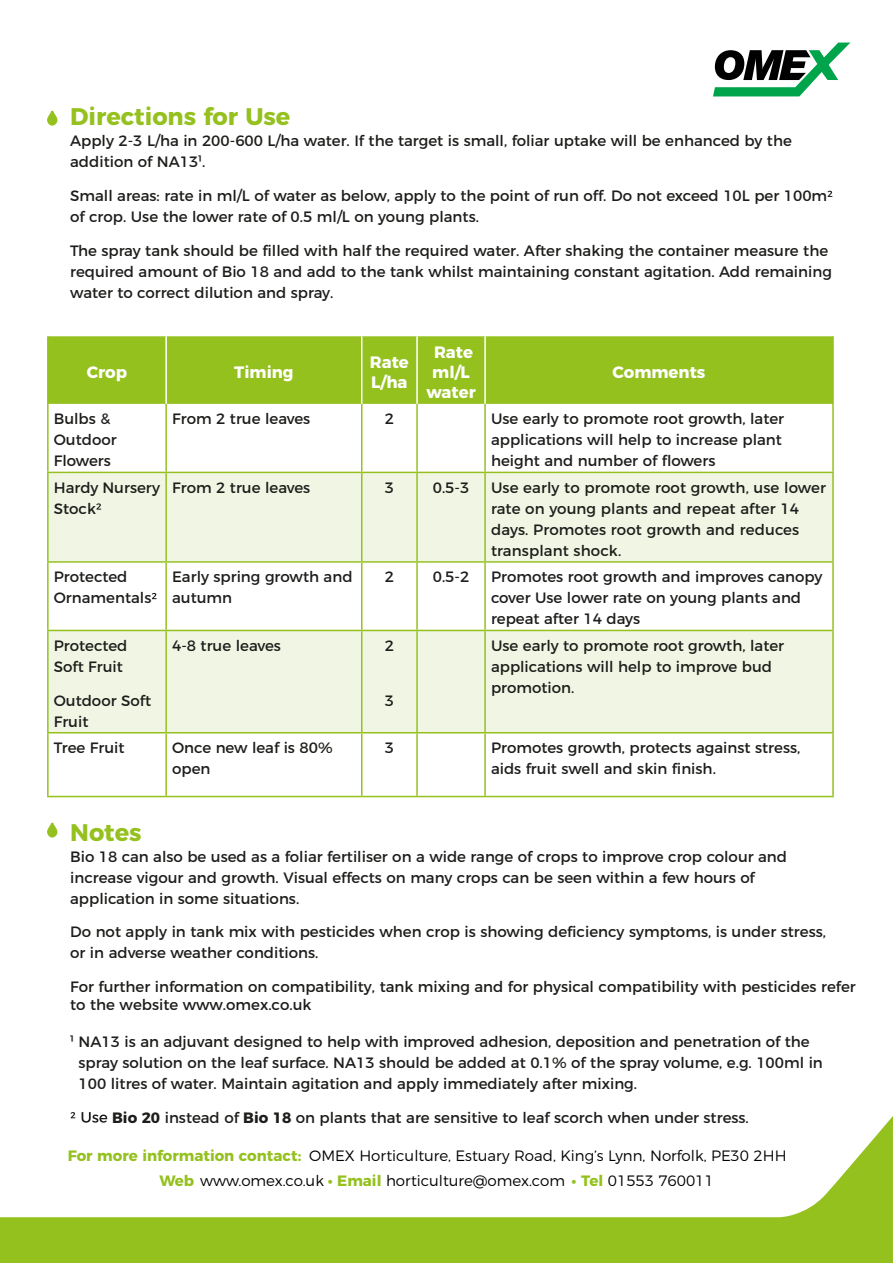
<style>
.page{position:relative;width:893px;height:1263px;background:#fff}
.page>*{position:absolute;margin:0;border:0;box-sizing:border-box;transform-origin:0 0}
.t1{font:700 24px "Montserrat";color:#95c11f}
.t2{font:700 16.5px/19.8px "Montserrat";color:#fff}
.t3{font:15px/21px "Montserrat";color:#1d1d1b}
.t4{font:300 15px/25.2px "Montserrat";color:#000}
.s1{font-weight:700}
.s2{font-weight:700;color:#95c11f}
</style>
<div class="page">
<div style="left:0;top:1116px;width:893px;height:147px;background:#95c11f"></div>
<div style="left:0;top:1112px;width:893px;height:105px;background:#fff"></div>
<svg style="left:713px;top:43px;width:137px;height:53px"></svg>
<svg style="left:828px;top:191px;width:4px;height:6px"></svg>
<svg style="left:47px;top:111px;width:11px;height:15px"></svg>
<svg style="left:71px;top:1112px;width:36px;height:11px"></svg>
<svg style="left:47px;top:823px;width:11px;height:15px"></svg>
<div style="left:49px;top:336px;width:783px;height:68px;background:#95c11f"></div>
<svg style="left:49px;top:473px;width:783px;height:259px;fill:#f1f6e4"></svg>
<hr style="left:165px;top:336px;width:2px;height:68px;background:#fff">
<hr style="left:361px;top:336px;width:1px;height:68px;background:#fff">
<hr style="left:416px;top:336px;width:2px;height:68px;background:#fff">
<hr style="left:484px;top:336px;width:2px;height:68px;background:#fff">
<hr style="left:47px;top:404px;width:2px;height:68px;background:#95c11f">
<hr style="left:165px;top:404px;width:2px;height:68px;background:#95c11f">
<hr style="left:361px;top:404px;width:1px;height:68px;background:#95c11f">
<hr style="left:416px;top:404px;width:2px;height:68px;background:#95c11f">
<hr style="left:484px;top:404px;width:2px;height:68px;background:#95c11f">
<hr style="left:832px;top:404px;width:2px;height:68px;background:#95c11f">
<hr style="left:47px;top:472px;width:119px;height:1px;background:#95c11f">
<hr style="left:47px;top:473px;width:2px;height:88px;background:#95c11f">
<hr style="left:166px;top:472px;width:196px;height:1px;background:#95c11f">
<hr style="left:165px;top:473px;width:2px;height:88px;background:#95c11f">
<hr style="left:362px;top:472px;width:55px;height:1px;background:#95c11f">
<hr style="left:361px;top:473px;width:1px;height:88px;background:#95c11f">
<hr style="left:417px;top:472px;width:68px;height:1px;background:#95c11f">
<hr style="left:416px;top:473px;width:2px;height:88px;background:#95c11f">
<hr style="left:485px;top:472px;width:349px;height:1px;background:#95c11f">
<hr style="left:484px;top:473px;width:2px;height:88px;background:#95c11f">
<hr style="left:832px;top:473px;width:2px;height:88px;background:#95c11f">
<hr style="left:47px;top:563px;width:2px;height:67px;background:#95c11f">
<hr style="left:165px;top:563px;width:2px;height:67px;background:#95c11f">
<hr style="left:361px;top:563px;width:1px;height:67px;background:#95c11f">
<hr style="left:416px;top:563px;width:2px;height:67px;background:#95c11f">
<hr style="left:484px;top:563px;width:2px;height:67px;background:#95c11f">
<hr style="left:832px;top:563px;width:2px;height:67px;background:#95c11f">
<hr style="left:47px;top:630px;width:119px;height:1px;background:#95c11f">
<hr style="left:47px;top:631px;width:2px;height:101px;background:#95c11f">
<hr style="left:166px;top:630px;width:196px;height:1px;background:#95c11f">
<hr style="left:165px;top:631px;width:2px;height:101px;background:#95c11f">
<hr style="left:362px;top:630px;width:55px;height:1px;background:#95c11f">
<hr style="left:361px;top:631px;width:1px;height:101px;background:#95c11f">
<hr style="left:417px;top:630px;width:68px;height:1px;background:#95c11f">
<hr style="left:416px;top:631px;width:2px;height:101px;background:#95c11f">
<hr style="left:485px;top:630px;width:349px;height:1px;background:#95c11f">
<hr style="left:484px;top:631px;width:2px;height:101px;background:#95c11f">
<hr style="left:832px;top:631px;width:2px;height:101px;background:#95c11f">
<hr style="left:47px;top:732px;width:119px;height:1px;background:#95c11f">
<hr style="left:47px;top:733px;width:2px;height:63px;background:#95c11f">
<hr style="left:166px;top:732px;width:196px;height:1px;background:#95c11f">
<hr style="left:165px;top:733px;width:2px;height:63px;background:#95c11f">
<hr style="left:362px;top:732px;width:55px;height:1px;background:#95c11f">
<hr style="left:361px;top:733px;width:1px;height:63px;background:#95c11f">
<hr style="left:417px;top:732px;width:68px;height:1px;background:#95c11f">
<hr style="left:416px;top:733px;width:2px;height:63px;background:#95c11f">
<hr style="left:485px;top:732px;width:349px;height:1px;background:#95c11f">
<hr style="left:484px;top:733px;width:2px;height:63px;background:#95c11f">
<hr style="left:832px;top:733px;width:2px;height:63px;background:#95c11f">
<hr style="left:47px;top:796px;width:119px;height:1px;background:#95c11f">
<hr style="left:166px;top:796px;width:196px;height:1px;background:#95c11f">
<hr style="left:362px;top:796px;width:55px;height:1px;background:#95c11f">
<hr style="left:417px;top:796px;width:68px;height:1px;background:#95c11f">
<hr style="left:485px;top:796px;width:349px;height:1px;background:#95c11f">
<hr style="left:832px;top:336px;width:2px;height:68px;background:#95c11f">
<hr style="left:47px;top:336px;width:2px;height:68px;background:#95c11f">
<hr style="left:47px;top:561px;width:119px;height:2px;background:#95c11f">
<hr style="left:166px;top:561px;width:196px;height:2px;background:#95c11f">
<hr style="left:362px;top:561px;width:55px;height:2px;background:#95c11f">
<hr style="left:417px;top:561px;width:68px;height:2px;background:#95c11f">
<hr style="left:485px;top:561px;width:349px;height:2px;background:#95c11f">
<svg style="left:96px;top:503px;width:5px;height:7px"></svg>
<svg style="left:152px;top:593px;width:5px;height:6px"></svg>
<h1 class="t1" style="left:70px;top:97px;width:222px">Directions for Use</h1>
<p class="t3" style="left:70px;top:129px;width:723px">Apply 2-3 L/ha in 200-600 L/ha water. If the target is small, foliar uptake will be enhanced by the addition of NA13¹.</p>
<p class="t3" style="left:70px;top:184px;width:759px">Small areas: rate in ml/L of water as below, apply to the point of run off. Do not exceed 10L per 100m of crop. Use the lower rate of 0.5 ml/L on young plants.</p>
<p class="t3" style="left:70px;top:239px;width:763px">The spray tank should be filled with half the required water. After shaking the container measure the required amount of Bio 18 and add to the tank whilst maintaining constant agitation. Add remaining water to correct dilution and spray.</p>
<p class="t2" style="left:87px;top:361px;width:42px">Crop</p>
<p class="t2" style="left:234px;top:361px;width:61px">Timing</p>
<p class="t2" style="left:370px;top:351px;width:40px">Rate<br>L/ha</p>
<p class="t2" style="left:426px;top:341px;width:51px;text-align:center">Rate ml/L water</p>
<p class="t2" style="left:613px;top:361px;width:94px">Comments</p>
<p class="t3" style="left:54px;top:407px;width:64px">Bulbs &amp;<br>Outdoor<br>Flowers</p>
<p class="t3" style="left:172px;top:407px;width:140px">From 2 true leaves</p>
<p class="t3" style="left:385px;top:407px;width:11px">2</p>
<p class="t3" style="left:491px;top:407px;width:295px">Use early to promote root growth, later applications will help to increase plant height and number of flowers</p>
<p class="t3" style="left:54px;top:476px;width:108px">Hardy Nursery<br>Stock</p>
<p class="t3" style="left:172px;top:476px;width:140px">From 2 true leaves</p>
<p class="t3" style="left:385px;top:476px;width:11px">3</p>
<p class="t3" style="left:433px;top:476px;width:38px">0.5-3</p>
<p class="t3" style="left:491px;top:476px;width:336px">Use early to promote root growth, use lower rate on young plants and repeat after 14 days. Promotes root growth and reduces transplant shock.</p>
<p class="t3" style="left:54px;top:565px;width:99px">Protected<br>Ornamentals</p>
<p class="t3" style="left:172px;top:565px;width:182px">Early spring growth and autumn</p>
<p class="t3" style="left:385px;top:565px;width:11px">2</p>
<p class="t3" style="left:433px;top:565px;width:38px">0.5-2</p>
<p class="t3" style="left:491px;top:565px;width:333px">Promotes root growth and improves canopy cover Use lower rate on young plants and repeat after 14 days</p>
<p class="t3" style="left:54px;top:634px;width:75px">Protected<br>Soft Fruit</p>
<p class="t3" style="left:54px;top:689px;width:99px">Outdoor Soft<br>Fruit</p>
<p class="t3" style="left:172px;top:634px;width:110px">4-8 true leaves</p>
<p class="t3" style="left:385px;top:634px;width:11px">2</p>
<p class="t3" style="left:491px;top:634px;width:295px">Use early to promote root growth, later applications will help to improve bud promotion.</p>
<p class="t3" style="left:385px;top:689px;width:11px">3</p>
<p class="t3" style="left:54px;top:736px;width:72px">Tree Fruit</p>
<p class="t3" style="left:172px;top:736px;width:162px">Once new leaf is 80% open</p>
<p class="t3" style="left:385px;top:736px;width:11px">3</p>
<p class="t3" style="left:491px;top:736px;width:311px">Promotes growth, protects against stress, aids fruit swell and skin finish.</p>
<h1 class="t1" style="left:70px;top:812px;width:73px">Notes</h1>
<p class="t3" style="left:70px;top:844px;width:718px">Bio 18 can also be used as a foliar fertiliser on a wide range of crops to improve crop colour and increase vigour and growth. Visual effects on many crops can be seen within a few hours of application in some situations.</p>
<p class="t3" style="left:70px;top:920px;width:757px">Do not apply in tank mix with pesticides when crop is showing deficiency symptoms, is under stress, or in adverse weather conditions.</p>
<p class="t3" style="left:70px;top:976px;width:787px;line-height:18px">For further information on compatibility, tank mixing and for physical compatibility with pesticides refer to the website www.omex.co.uk</p>
<p class="t3" style="left:79px;top:1030px;width:746px;text-indent:-8px">¹ NA13 is an adjuvant designed to help with improved adhesion, deposition and penetration of the spray solution on the leaf surface. NA13 should be added at 0.1% of the spray volume, e.g. 100ml in<br>100 litres of water. Maintain agitation and apply immediately after mixing.</p>
<p class="t3" style="left:112px;top:1105px;width:638px"><span class="s1">Bio 20</span> instead of <span class="s1">Bio 18</span> on plants that are sensitive to leaf scorch when under stress.</p>
<p class="t4" style="left:159px;top:1141px;width:629px;text-indent:-91px"><span class="s2">For more information contact:</span> OMEX Horticulture, Estuary Road, King’s Lynn, Norfolk, PE30 2HH<br><span class="s2">Web</span> www.omex.co.uk <span class="s2">• Email</span> horticulture@omex.com <span class="s2">• Tel</span> 01553 760011</p>
</div>
